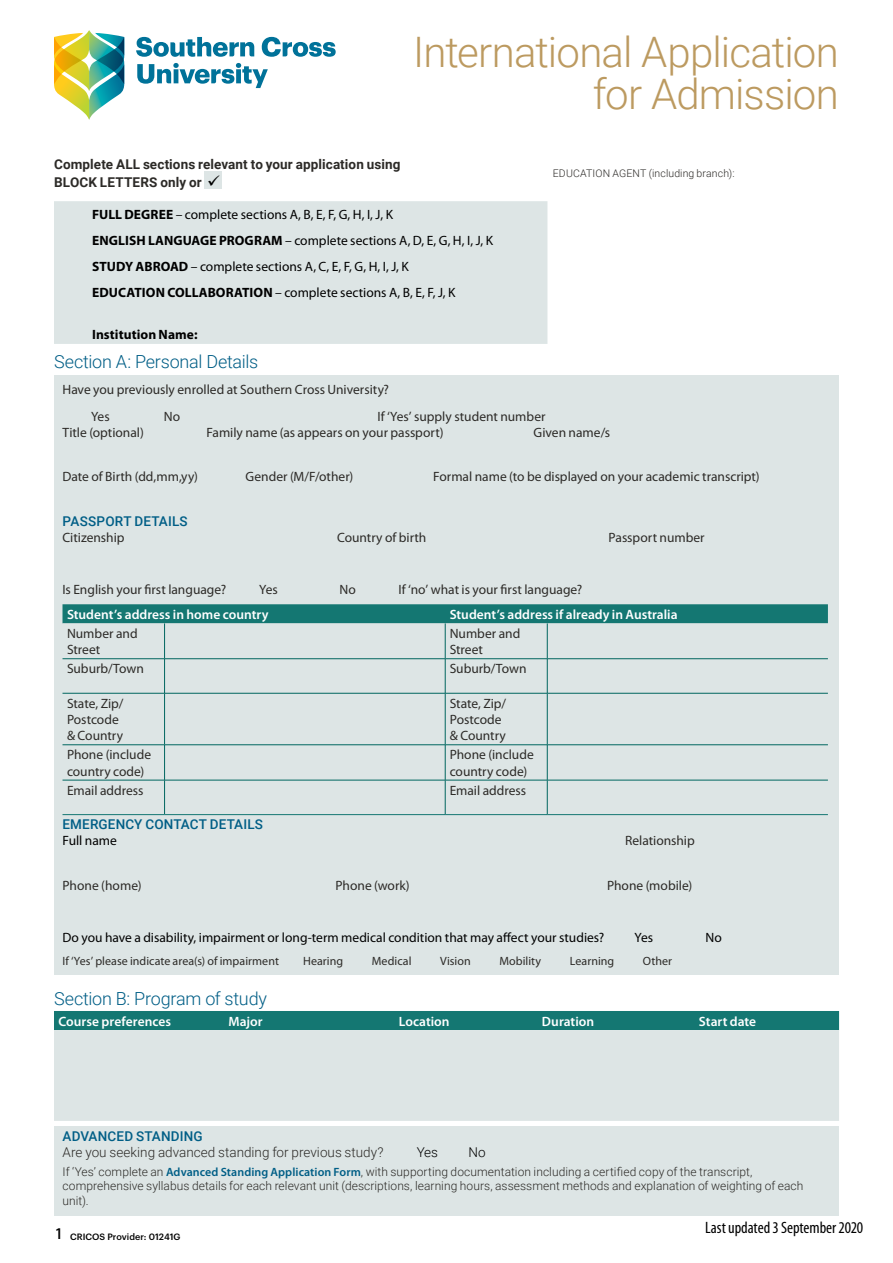
<style>
.page{position:relative;width:893px;height:1263px;background:#fff}
.page>*{position:absolute;margin:0;border:0;box-sizing:border-box;transform-origin:0 0}
.U-Topic-Title{font:300 42px/42px "Roboto";letter-spacing:-.02em;color:#bc9a60;text-align:right}
.U-Head-3{font:300 18px "Roboto";letter-spacing:-.015em;color:#005e86}
.t1{font:condensed 16.5px "Myriad Pro";letter-spacing:-.005em;color:#000}
.page-number-left{font:600 condensed 16.5px "Myriad Pro";color:#000}
.form_label{font:13.5px "Myriad Pro";color:#2c2a27}
.Form_fields{font:13.5px "Myriad Pro";color:#000}
.U-Table-Body{font:13.5px/16.2px "Myriad Pro";color:#2c2a27}
.U-Table-Head{font:600 13.5px "Myriad Pro";color:#fff}
.U-Table-Inline{font:700 13.5px/18px "Roboto";letter-spacing:.01em;color:#2c2a27}
.U-Head-4{font:500 13.5px "Roboto";letter-spacing:.01em;color:#005e86}
.U-Body{font:300 13.5px "Roboto";color:#2c2a27}
.Form_fields-2{font:13.5px "Myriad Pro";color:#2c2a27}
.Form_fields-3{font:700 13.5px "Myriad Pro";letter-spacing:.005em;color:#000}
.U-Body-2{font:300 13.5px "Roboto";color:#000}
.U-Body-3{font:300 12px/14.4px "Roboto";letter-spacing:.005em;color:#2c2a27}
.Form_fields-4{font:12px "Myriad Pro";letter-spacing:.005em;color:#2c2a27}
.U-Body-4{font:300 10.5px "Roboto";letter-spacing:.015em;color:#2c2a27}
.t2{font:500 9px "Graphik";color:#000}
.s1{font-weight:700}
.s2{font-family:"Myriad Pro";font-weight:600;color:#005e86}
</style>
<div class="page">
<div style="left:205px;top:172px;width:17px;height:17px;background:#dde5e5"></div>
<div style="left:54px;top:201px;width:493px;height:143px;background:#dde5e5"></div>
<div style="left:54px;top:375px;width:785px;height:600px;background:#dde5e5"></div>
<div style="left:63px;top:604px;width:765px;height:19px;background:#147772"></div>
<svg style="left:63px;top:623px;width:765px;height:191px"></svg>
<hr style="left:164px;top:623px;width:1px;height:35px;background:#00665f">
<hr style="left:63px;top:658px;width:102px;height:1px;background:#00665f">
<hr style="left:165px;top:658px;width:280px;height:1px;background:#00665f">
<hr style="left:164px;top:659px;width:1px;height:34px;background:#00665f">
<hr style="left:63px;top:693px;width:102px;height:1px;background:#00665f">
<hr style="left:165px;top:693px;width:280px;height:1px;background:#00665f">
<hr style="left:164px;top:693px;width:1px;height:51px;background:#00665f">
<hr style="left:63px;top:744px;width:102px;height:1px;background:#00665f">
<hr style="left:165px;top:744px;width:280px;height:1px;background:#00665f">
<hr style="left:164px;top:745px;width:1px;height:35px;background:#00665f">
<hr style="left:164px;top:780px;width:1px;height:34px;background:#00665f">
<hr style="left:63px;top:780px;width:102px;height:1px;background:#00665f">
<hr style="left:165px;top:780px;width:280px;height:1px;background:#00665f">
<hr style="left:63px;top:814px;width:102px;height:1px;background:#147772">
<hr style="left:165px;top:814px;width:280px;height:1px;background:#147772">
<hr style="left:445px;top:814px;width:102px;height:1px;background:#147772">
<hr style="left:547px;top:814px;width:281px;height:1px;background:#147772">
<hr style="left:445px;top:623px;width:1px;height:35px;background:#00665f">
<hr style="left:445px;top:659px;width:1px;height:34px;background:#00665f">
<hr style="left:445px;top:693px;width:1px;height:51px;background:#00665f">
<hr style="left:445px;top:745px;width:1px;height:35px;background:#00665f">
<hr style="left:445px;top:780px;width:1px;height:34px;background:#00665f">
<hr style="left:547px;top:623px;width:1px;height:35px;background:#00665f">
<hr style="left:445px;top:658px;width:102px;height:1px;background:#00665f">
<hr style="left:547px;top:658px;width:281px;height:1px;background:#00665f">
<hr style="left:547px;top:659px;width:1px;height:34px;background:#00665f">
<hr style="left:445px;top:693px;width:102px;height:1px;background:#00665f">
<hr style="left:547px;top:693px;width:281px;height:1px;background:#00665f">
<hr style="left:547px;top:693px;width:1px;height:51px;background:#00665f">
<hr style="left:445px;top:744px;width:102px;height:1px;background:#00665f">
<hr style="left:547px;top:744px;width:281px;height:1px;background:#00665f">
<hr style="left:547px;top:745px;width:1px;height:35px;background:#00665f">
<hr style="left:445px;top:780px;width:102px;height:1px;background:#00665f">
<hr style="left:547px;top:780px;width:281px;height:1px;background:#00665f">
<hr style="left:547px;top:780px;width:1px;height:34px;background:#00665f">
<div style="left:54px;top:1011px;width:785px;height:19px;background:#147772"></div>
<div style="left:54px;top:1030px;width:785px;height:91px;background:#dde5e5"></div>
<div style="left:54px;top:1126px;width:785px;height:90px;background:#dde5e5"></div>
<svg style="left:136px;top:37px;width:118px;height:20px"></svg>
<svg style="left:262px;top:37px;width:74px;height:20px"></svg>
<svg style="left:137px;top:63px;width:131px;height:25px"></svg>
<svg style="left:54px;top:30px;width:70px;height:90px"></svg>
<p class="U-Topic-Title" style="left:413px;top:30px;width:427px">International Application for Admission</p>
<p class="U-Table-Inline" style="left:54px;top:154px;width:348px">Complete ALL sections relevant to your application using<br>BLOCK LETTERS only or</p>
<p class="Form_fields" style="left:92px;top:206px;width:302px"><span class="s1">FULL DEGREE</span> – complete sections A, B, E, F, G, H, I, J, K</p>
<p class="Form_fields" style="left:92px;top:232px;width:402px"><span class="s1">ENGLISH LANGUAGE PROGRAM</span> – complete sections A, D, E, G, H, I, J, K</p>
<p class="Form_fields" style="left:92px;top:258px;width:318px"><span class="s1">STUDY ABROAD</span> – complete sections A, C, E, F, G, H, I, J, K</p>
<p class="Form_fields" style="left:92px;top:284px;width:365px"><span class="s1">EDUCATION COLLABORATION</span> – complete sections A, B, E, F, J, K</p>
<p class="Form_fields-3" style="left:92px;top:326px;width:107px">Institution Name:</p>
<h3 class="U-Head-3" style="left:54px;top:349px;width:206px">Section A: Personal Details</h3>
<p class="form_label" style="left:63px;top:381px;width:328px">Have you previously enrolled at Southern Cross University?</p>
<p class="Form_fields-2" style="left:91px;top:408px;width:20px">Yes</p>
<p class="Form_fields-2" style="left:164px;top:408px;width:18px">No</p>
<p class="Form_fields-2" style="left:378px;top:408px;width:170px">If ‘Yes’ supply student number</p>
<p class="form_label" style="left:63px;top:424px;width:83px">Title (optional)</p>
<p class="form_label" style="left:207px;top:424px;width:238px">Family name (as appears on your passport)</p>
<p class="form_label" style="left:534px;top:424px;width:78px">Given name/s</p>
<p class="form_label" style="left:63px;top:468px;width:137px">Date of Birth (dd,mm,yy)</p>
<p class="form_label" style="left:246px;top:468px;width:109px">Gender (M/F/other)</p>
<p class="form_label" style="left:433px;top:468px;width:328px">Formal name (to be displayed on your academic transcript)</p>
<h4 class="U-Head-4" style="left:63px;top:511px;width:127px">PASSPORT DETAILS</h4>
<p class="form_label" style="left:63px;top:529px;width:63px">Citizenship</p>
<p class="form_label" style="left:337px;top:529px;width:91px">Country of birth</p>
<p class="form_label" style="left:608px;top:529px;width:98px">Passport number</p>
<p class="form_label" style="left:63px;top:581px;width:165px">Is English your first language?</p>
<p class="form_label" style="left:259px;top:581px;width:20px">Yes</p>
<p class="form_label" style="left:339px;top:581px;width:18px">No</p>
<p class="form_label" style="left:399px;top:581px;width:185px">If ‘no’ what is your first language?</p>
<p class="U-Table-Head" style="left:67px;top:606px;width:203px">Student’s address in home country</p>
<p class="U-Table-Head" style="left:450px;top:606px;width:229px">Student’s address if already in Australia</p>
<p class="U-Table-Body" style="left:67px;top:625px;width:72px">Number and<br>Street</p>
<p class="U-Table-Body" style="left:450px;top:625px;width:72px">Number and<br>Street</p>
<p class="U-Table-Body" style="left:67px;top:660px;width:78px">Suburb/Town</p>
<p class="U-Table-Body" style="left:450px;top:660px;width:78px">Suburb/Town</p>
<p class="U-Table-Body" style="left:67px;top:695px;width:58px">State, Zip/<br>Postcode &amp; Country</p>
<p class="U-Table-Body" style="left:450px;top:695px;width:58px">State, Zip/<br>Postcode &amp; Country</p>
<p class="U-Table-Body" style="left:67px;top:746px;width:86px">Phone (include country code)</p>
<p class="U-Table-Body" style="left:450px;top:746px;width:86px">Phone (include country code)</p>
<p class="U-Table-Body" style="left:67px;top:782px;width:78px">Email address</p>
<p class="U-Table-Body" style="left:450px;top:782px;width:78px">Email address</p>
<h4 class="U-Head-4" style="left:62px;top:815px;width:202px">EMERGENCY CONTACT DETAILS</h4>
<p class="Form_fields" style="left:63px;top:833px;width:56px">Full name</p>
<p class="Form_fields-2" style="left:625px;top:833px;width:71px">Relationship</p>
<p class="form_label" style="left:63px;top:877px;width:81px">Phone (home)</p>
<p class="form_label" style="left:336px;top:877px;width:76px">Phone (work)</p>
<p class="form_label" style="left:607px;top:877px;width:87px">Phone (mobile)</p>
<p class="U-Body-4" style="left:553px;top:166px;width:183px">EDUCATION AGENT (including branch):</p>
<p class="Form_fields" style="left:63px;top:929px;width:543px">Do you have a disability, impairment or long-term medical condition that may affect your studies?</p>
<p class="Form_fields" style="left:634px;top:929px;width:20px">Yes</p>
<p class="Form_fields" style="left:705px;top:929px;width:18px">No</p>
<p class="Form_fields-4" style="left:63px;top:953px;width:218px">If ‘Yes’ please indicate area(s) of impairment</p>
<p class="Form_fields-4" style="left:303px;top:953px;width:42px">Hearing</p>
<p class="Form_fields-4" style="left:372px;top:953px;width:41px">Medical</p>
<p class="Form_fields-4" style="left:440px;top:953px;width:32px">Vision</p>
<p class="Form_fields-4" style="left:499px;top:953px;width:43px">Mobility</p>
<p class="Form_fields-4" style="left:570px;top:953px;width:46px">Learning</p>
<p class="Form_fields-4" style="left:643px;top:953px;width:31px">Other</p>
<h3 class="U-Head-3" style="left:54px;top:986px;width:215px">Section B: Program of study</h3>
<p class="U-Table-Head" style="left:58px;top:1012px;width:114px">Course preferences</p>
<p class="U-Table-Head" style="left:229px;top:1012px;width:36px">Major</p>
<p class="U-Table-Head" style="left:399px;top:1012px;width:52px">Location</p>
<p class="U-Table-Head" style="left:542px;top:1012px;width:54px">Duration</p>
<p class="U-Table-Head" style="left:699px;top:1012px;width:59px">Start date</p>
<h4 class="U-Head-4" style="left:63px;top:1126px;width:142px">ADVANCED STANDING</h4>
<p class="U-Body" style="left:63px;top:1143px;width:323px">Are you seeking advanced standing for previous study?</p>
<p class="U-Body-2" style="left:417px;top:1143px;width:23px">Yes</p>
<p class="U-Body-2" style="left:468px;top:1143px;width:19px">No</p>
<p class="U-Body-3" style="left:63px;top:1164px;width:742px">If ‘Yes’ complete an <span class="s2">Advanced Standing Application Form</span>, with supporting documentation including a certified copy of the transcript, comprehensive syllabus details for each relevant unit (descriptions, learning hours, assessment methods and explanation of weighting of each unit).</p>
<p class="page-number-left" style="left:55px;top:1225px;width:8px">1</p>
<p class="t2" style="left:70px;top:1229px;width:112px">CRICOS Provider: 01241G</p>
<p class="t1" style="left:705px;top:1217px;width:160px">Last updated 3 September 2020</p>
</div>
